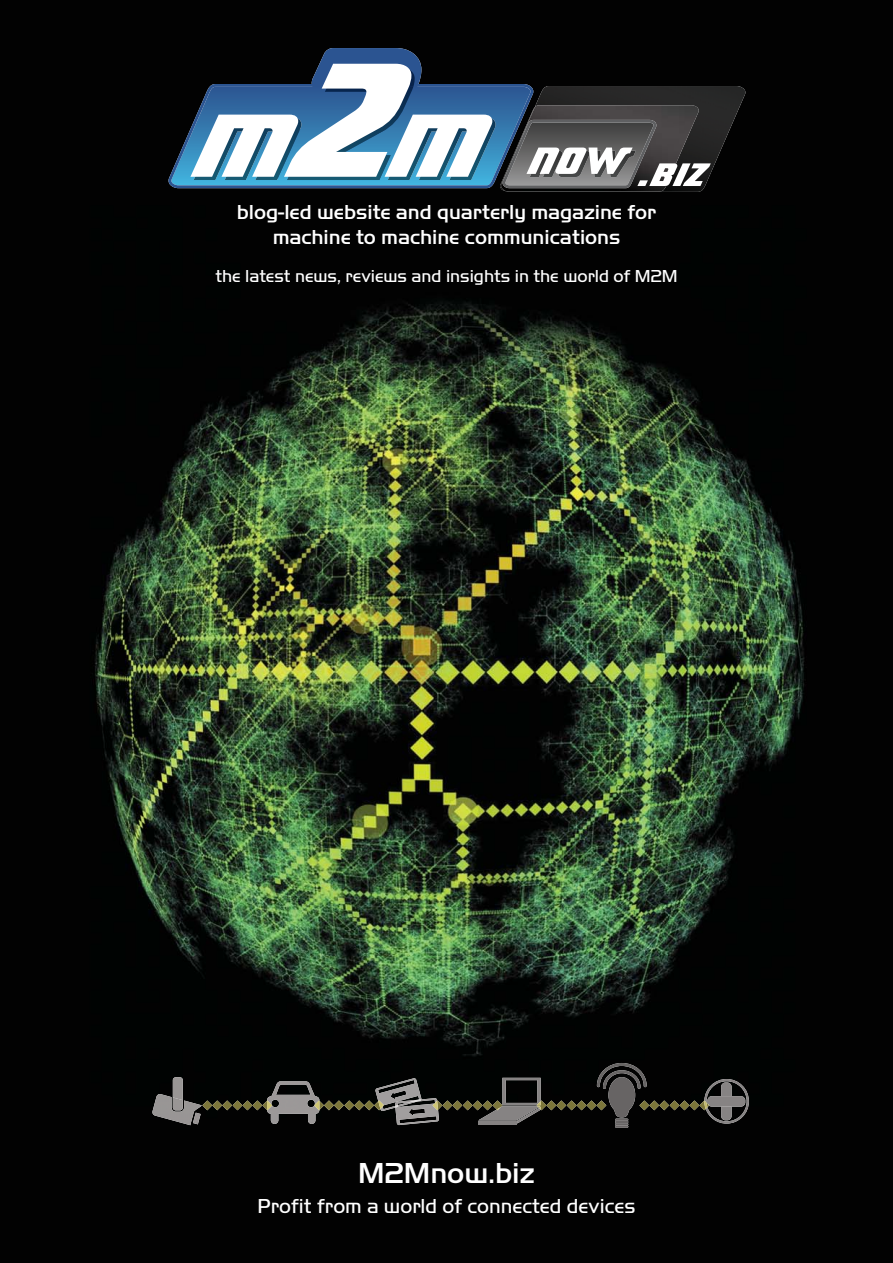
<style>
.page{position:relative;width:893px;height:1263px;background:#fff}
.page>*{position:absolute;margin:0;border:0;box-sizing:border-box;transform-origin:0 0}
.t1{font:500 30px "Handel Got D";color:#fff}
.t2{font:500 21px/25.2px "Handel Got D";color:#fff;text-align:center}
.t3{font:21px "Handel Got D Ligh";color:#fff}
.t4{font:18px "Handel Got D Ligh";color:#fff}
</style>
<div class="page">
<img style="left:0;top:0;width:892px;height:1263px">
<img style="left:506px;top:86px;width:239px;height:106px">
<img style="left:501px;top:188px;width:198px;height:3px">
<svg style="left:168px;top:48px;width:543px;height:140px"></svg>
<img style="left:478px;top:1121px;width:38px;height:3px">
<img style="left:502px;top:1078px;width:39px;height:27px">
<img style="left:478px;top:1106px;width:58px;height:14px">
<img style="left:517px;top:1108px;width:24px;height:16px">
<img style="left:152px;top:1094px;width:51px;height:31px">
<img style="left:173px;top:1077px;width:10px;height:20px">
<svg style="left:173px;top:1097px;width:10px;height:13px"></svg>
<img style="left:375px;top:1078px;width:46px;height:33px">
<img style="left:395px;top:1098px;width:44px;height:27px">
<img style="left:395px;top:1099px;width:26px;height:9px">
<img style="left:704px;top:1079px;width:45px;height:45px">
<img style="left:267px;top:1081px;width:52px;height:43px">
<svg style="left:193px;top:1100px;width:79px;height:24px;background:#29291d"></svg>
<svg style="left:314px;top:1100px;width:70px;height:10px"></svg>
<svg style="left:432px;top:1100px;width:70px;height:10px"></svg>
<svg style="left:536px;top:1100px;width:70px;height:10px"></svg>
<svg style="left:639px;top:1100px;width:70px;height:10px"></svg>
<img style="left:608px;top:1089px;width:27px;height:28px">
<svg style="left:615px;top:1119px;width:13px;height:9px"></svg>
<img style="left:603px;top:1087px;width:37px;height:2px">
<img style="left:597px;top:1063px;width:50px;height:24px">
<p class="t2" style="left:237px;top:201px;width:421px">blog-led website and quarterly magazine for machine to machine communications</p>
<p class="t4" style="left:215px;top:269px;width:464px">the latest news, reviews and insights in the world of M2M</p>
<h1 class="t1" style="left:358px;top:1163px;width:178px">M2Mnow.biz</h1>
<p class="t3" style="left:257px;top:1198px;width:379px">Profit from a world of connected devices</p>
</div>
